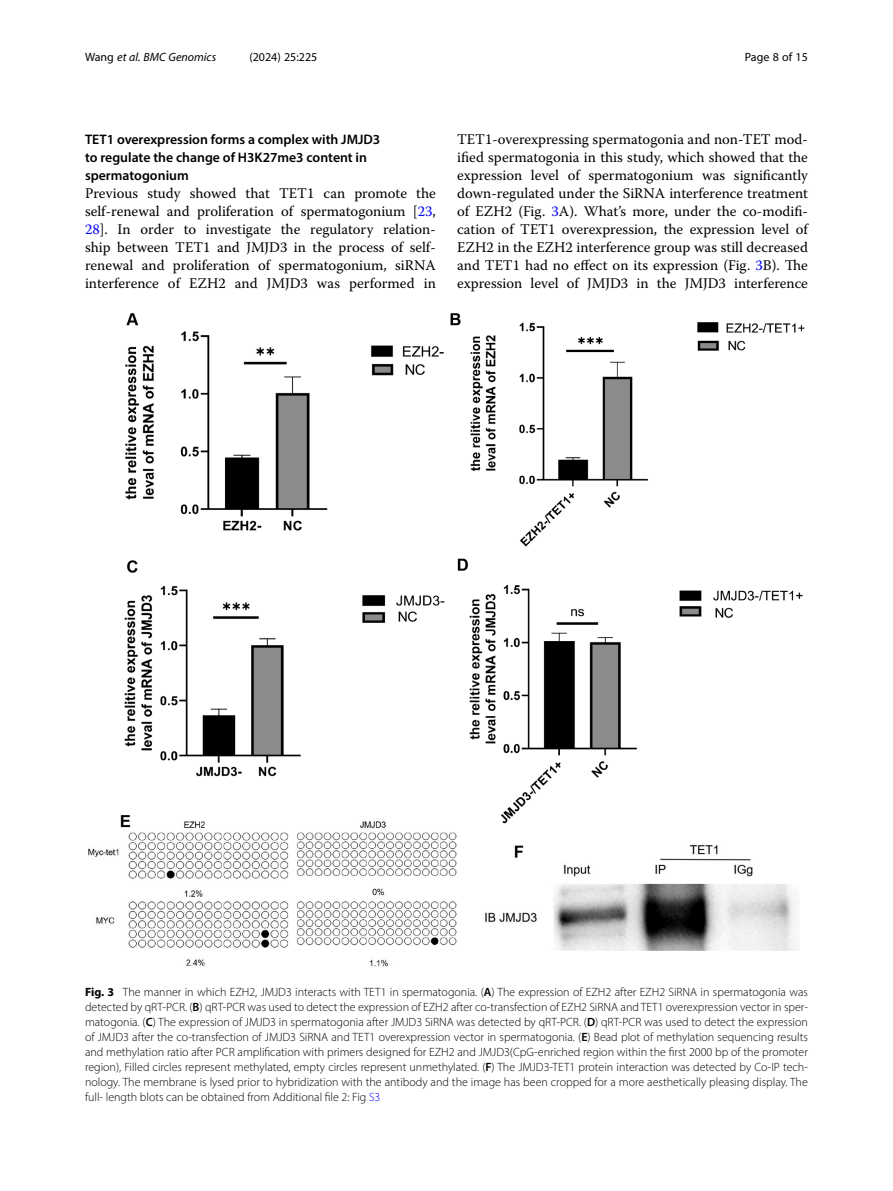
<style>
.page{position:relative;width:893px;height:1191px;background:#fff}
.page>*{position:absolute;margin:0;border:0;box-sizing:border-box;transform-origin:0 0}
.Body_Text{font:14.7px/18px "Warnock Pro";color:#000;text-align:justify}
.Head_2{font:600 13.8px/18px "Myriad Pro";color:#000}
.Figure_Caption{font:300 12px/15px "Myriad Pro";color:#000;text-align:justify}
.t1{font:12px "Myriad Pro";color:#000}
.t2{font:italic 12px "Myriad Pro";color:#000}
.s1{font-style:normal}
.s2{color:#00f}
.s3{font-weight:700}
.s4{font-weight:600}
</style>
<div class="page">
<img style="left:88px;top:313px;width:717px;height:654px">
<p class="t2" style="left:85px;top:50px;width:133px"><span class="s1">Wang</span> et al. BMC Genomics</p>
<p class="t1" style="left:249px;top:50px;width:70px">(2024) 25:225</p>
<p class="t1" style="left:745px;top:50px;width:65px">Page 8 of 15</p>
<p class="Head_2" style="left:85px;top:130px;width:297px">TET1 overexpression forms a complex with JMJD3 to regulate the change of H3K27me3 content in spermatogonium</p>
<p class="Body_Text" style="left:85px;top:184px;width:352px">Previous study showed that TET1 can promote the self-renewal and proliferation of spermatogonium [<span class="s2">23</span>, <span class="s2">28</span>]. In order to investigate the regulatory relation&shy;ship between TET1 and JMJD3 in the process of self&shy;renewal and proliferation of spermatogonium, siRNA interference of EZH2 and JMJD3 was performed in</p>
<p class="Body_Text" style="left:457px;top:130px;width:352px">TET1-overexpressing spermatogonia and non-TET mod&shy;ified spermatogonia in this study, which showed that the expression level of spermatogonium was significantly down-regulated under the SiRNA interference treatment of EZH2 (Fig. <span class="s2">3</span>A). What’s more, under the co-modifi&shy;cation of TET1 overexpression, the expression level of EZH2 in the EZH2 interference group was still decreased and TET1 had no effect on its expression (Fig. <span class="s2">3</span>B). The expression level of JMJD3 in the JMJD3 interference</p>
<p class="Figure_Caption" style="left:85px;top:984px;width:724px"><span class="s3">Fig. 3</span> The manner in which EZH2, JMJD3 interacts with TET1 in spermatogonia. (<span class="s4">A</span>) The expression of EZH2 after EZH2 SiRNA in spermatogonia was detected by qRT-PCR. (<span class="s4">B</span>) qRT-PCR was used to detect the expression of EZH2 after co-transfection of EZH2 SiRNA and TET1 overexpression vector in sper&shy;matogonia. (<span class="s4">C</span>) The expression of JMJD3 in spermatogonia after JMJD3 SiRNA was detected by qRT-PCR. (<span class="s4">D</span>) qRT-PCR was used to detect the expression of JMJD3 after the co-transfection of JMJD3 SiRNA and TET1 overexpression vector in spermatogonia. (<span class="s4">E</span>) Bead plot of methylation sequencing results and methylation ratio after PCR amplification with primers designed for EZH2 and JMJD3(CpG-enriched region within the first 2000 bp of the promoter region), Filled circles represent methylated, empty circles represent unmethylated. (<span class="s4">F</span>) The JMJD3-TET1 protein interaction was detected by Co-IP tech&shy;nology. The membrane is lysed prior to hybridization with the antibody and the image has been cropped for a more aesthetically pleasing display. The full- length blots can be obtained from Additional file 2: Fig <span class="s2">S3</span></p>
</div>
